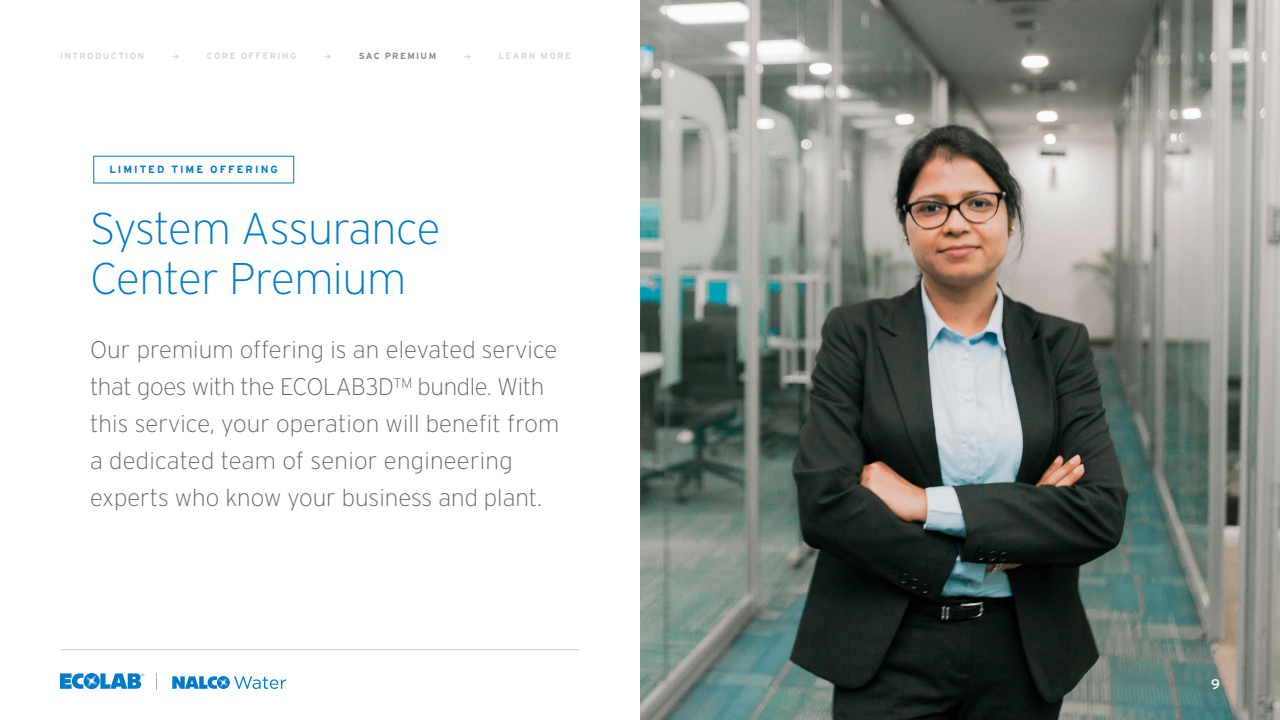
<style>
.page{position:relative;width:1280px;height:720px;background:#fff}
.page>*{position:absolute;margin:0;border:0;box-sizing:border-box;transform-origin:0 0}
.body_28{font:200 44.3px/50.6px "Interstate";letter-spacing:-.01em;color:#007ac9}
.t1{font:200 24px/37px "Interstate";color:#616365}
.t2{font:14px "Interstate";color:#fff}
.body_28-2{font:700 10.5px "Interstate";letter-spacing:.19em;color:#007ac9}
.body_28-3{font:700 9px "Interstate";letter-spacing:.155em;color:#d7d8d8}
.body_28-4{font:700 9px "Interstate";letter-spacing:.15em;color:#888a8b}
</style>
<div class="page">
<img style="left:640px;top:0;width:640px;height:720px">
<svg style="left:60px;top:673px;width:84px;height:16px"></svg>
<svg style="left:172px;top:676px;width:114px;height:13px"></svg>
<svg style="left:156px;top:673px;width:1px;height:16px"></svg>
<hr style="left:60px;top:650px;width:520px;height:1px;background:#d0d0d1">
<svg style="left:172px;top:54px;width:7px;height:5px"></svg>
<svg style="left:324px;top:54px;width:7px;height:5px"></svg>
<svg style="left:464px;top:54px;width:7px;height:5px"></svg>
<p class="body_28-3" style="left:60px;top:51px;width:86px">INTRODUCTION</p>
<p class="body_28-3" style="left:207px;top:51px;width:91px">CORE OFFERING</p>
<p class="body_28-4" style="left:359px;top:51px;width:79px">SAC PREMIUM</p>
<p class="body_28-3" style="left:499px;top:51px;width:74px">LEARN MORE</p>
<p class="body_28-2" style="left:110px;top:163px;width:170px">LIMITED TIME OFFERING</p>
<p class="body_28" style="left:90px;top:203px;width:352px">System Assurance<br>Center Premium</p>
<p class="t1" style="left:90px;top:331px;width:471px">Our premium offering is an elevated service that goes with the ECOLAB3D™ bundle. With this service, your operation will benefit from a dedicated team of senior engineering experts who know your business and plant.</p>
<p class="t2" style="left:1211px;top:676px;width:10px">9</p>
</div>
